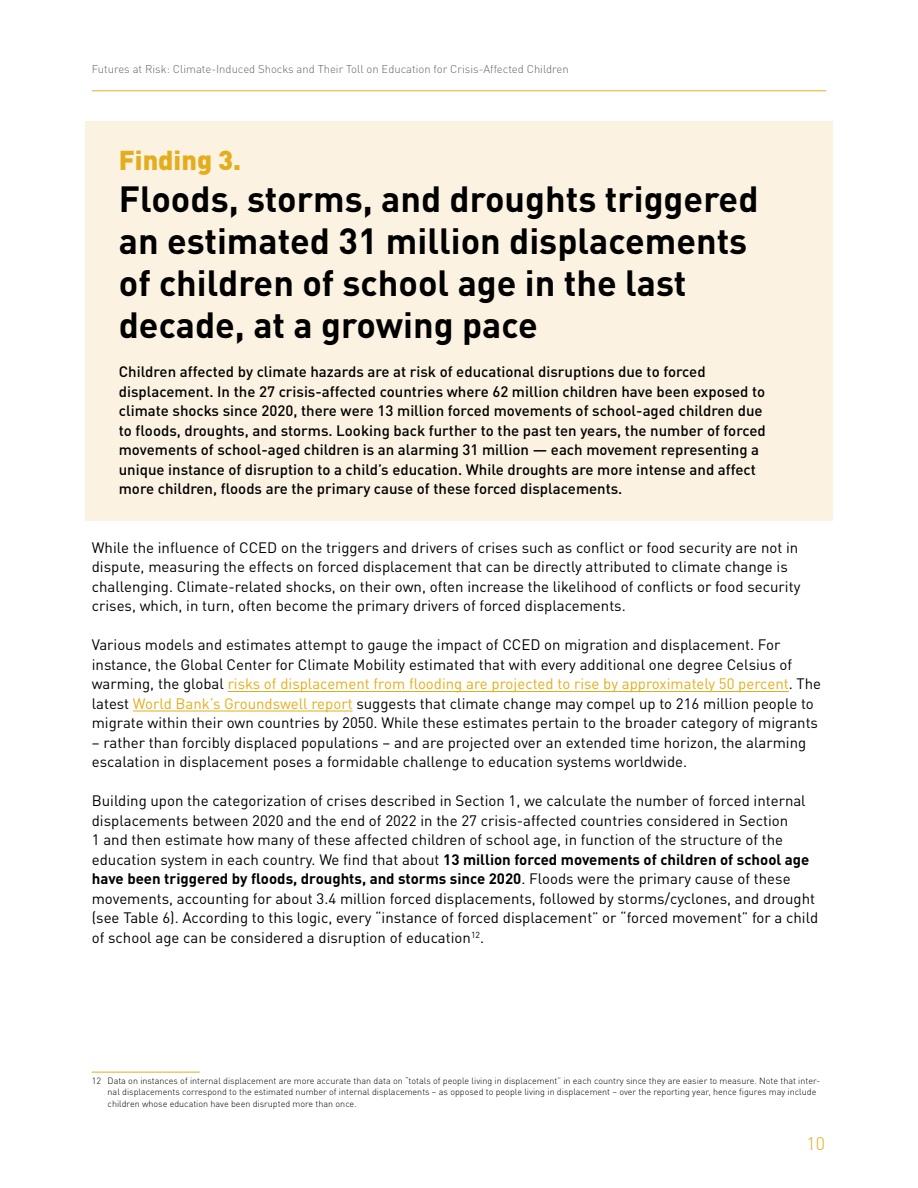
<style>
.page{position:relative;width:918px;height:1188px;background:#fff}
.page>*{position:absolute;margin:0;border:0;box-sizing:border-box;transform-origin:0 0}
.t1{font:700 36px/42px "DIN Pro";color:#000}
.t2{font:900 27px "DIN Pro";color:#e4ad1b}
.t3{font:300 18px "DIN Pro";color:#e4ad1b}
.t4{font:15px/19.5px "DIN Pro";color:#000}
.t5{font:500 15px/19.5px "DIN Pro";color:#000}
.t6{font:300 11.25px "DIN Pro";color:#626363}
.t7{font:300 9px/11.7px "DIN Pro";color:#000}
.s1{color:#e4ad1b}
.s2{font-weight:700}
</style>
<div class="page">
<hr style="left:92px;top:91px;width:734px;height:1px;background:#e4ad1b">
<div style="left:85px;top:121px;width:748px;height:400px;background:#fbf2e2"></div>
<hr style="left:228px;top:691px;width:561px;height:1px;background:#e4ad1b">
<hr style="left:133px;top:711px;width:220px;height:1px;background:#e4ad1b">
<hr style="left:92px;top:1072px;width:108px;height:1px;background:#e4ad1b">
<p class="t6" style="left:92px;top:60px;width:478px">Futures at Risk: Climate-Induced Shocks and Their Toll on Education for Crisis-Affected Children</p>
<h2 class="t2" style="left:119px;top:137px;width:124px">Finding 3.</h2>
<h1 class="t1" style="left:119px;top:174px;width:641px">Floods, storms, and droughts triggered an estimated 31 million displacements of children of school age in the last decade, at a growing pace</h1>
<p class="t5" style="left:119px;top:361px;width:649px">Children affected by climate hazards are at risk of educational disruptions due to forced displacement. In the 27 crisis-affected countries where 62 million children have been exposed to climate shocks since 2020, there were 13 million forced movements of school-aged children due to floods, droughts, and storms. Looking back further to the past ten years, the number of forced movements of school-aged children is an alarming 31 million — each movement representing a unique instance of disruption to a child’s education. While droughts are more intense and affect more children, floods are the primary cause of these forced displacements.</p>
<p class="t4" style="left:92px;top:536px;width:710px">While the influence of CCED on the triggers and drivers of crises such as conflict or food security are not in dispute, measuring the effects on forced displacement that can be directly attributed to climate change is challenging. Climate-related shocks, on their own, often increase the likelihood of conflicts or food security crises, which, in turn, often become the primary drivers of forced displacements.</p>
<p class="t4" style="left:92px;top:634px;width:731px">Various models and estimates attempt to gauge the impact of CCED on migration and displacement. For instance, the Global Center for Climate Mobility estimated that with every additional one degree Celsius of warming, the global <span class="s1">risks of displacement from flooding are projected to rise by approximately 50 percent</span>. The latest <span class="s1">World Bank’s Groundswell report</span> suggests that climate change may compel up to 216 million people to migrate within their own countries by 2050. While these estimates pertain to the broader category of migrants</p>
<p class="t4" style="left:92px;top:731px;width:716px">– rather than forcibly displaced populations – and are projected over an extended time horizon, the alarming escalation in displacement poses a formidable challenge to education systems worldwide.</p>
<p class="t4" style="left:92px;top:790px;width:728px">Building upon the categorization of crises described in Section 1, we calculate the number of forced internal displacements between 2020 and the end of 2022 in the 27 crisis-affected countries considered in Section<br>1 and then estimate how many of these affected children of school age, in function of the structure of the education system in each country. We find that about <span class="s2">13 million forced movements of children of school age have been triggered by floods, droughts, and storms since 2020</span>. Floods were the primary cause of these movements, accounting for about 3.4 million forced displacements, followed by storms/cyclones, and drought (see Table 6). According to this logic, every “instance of forced displacement” or “forced movement” for a child of school age can be considered a disruption of education<sup>12</sup>.</p>
<p class="t7" style="left:108px;top:1074px;width:714px;text-indent:-16px">12 Data on instances of internal displacement are more accurate than data on “totals of people living in displacement” in each country since they are easier to measure. Note that inter&shy;nal displacements correspond to the estimated number of internal displacements – as opposed to people living in displacement – over the reporting year, hence figures may include children whose education have been disrupted more than once.</p>
<p class="t3" style="left:806px;top:1129px;width:20px">10</p>
</div>
